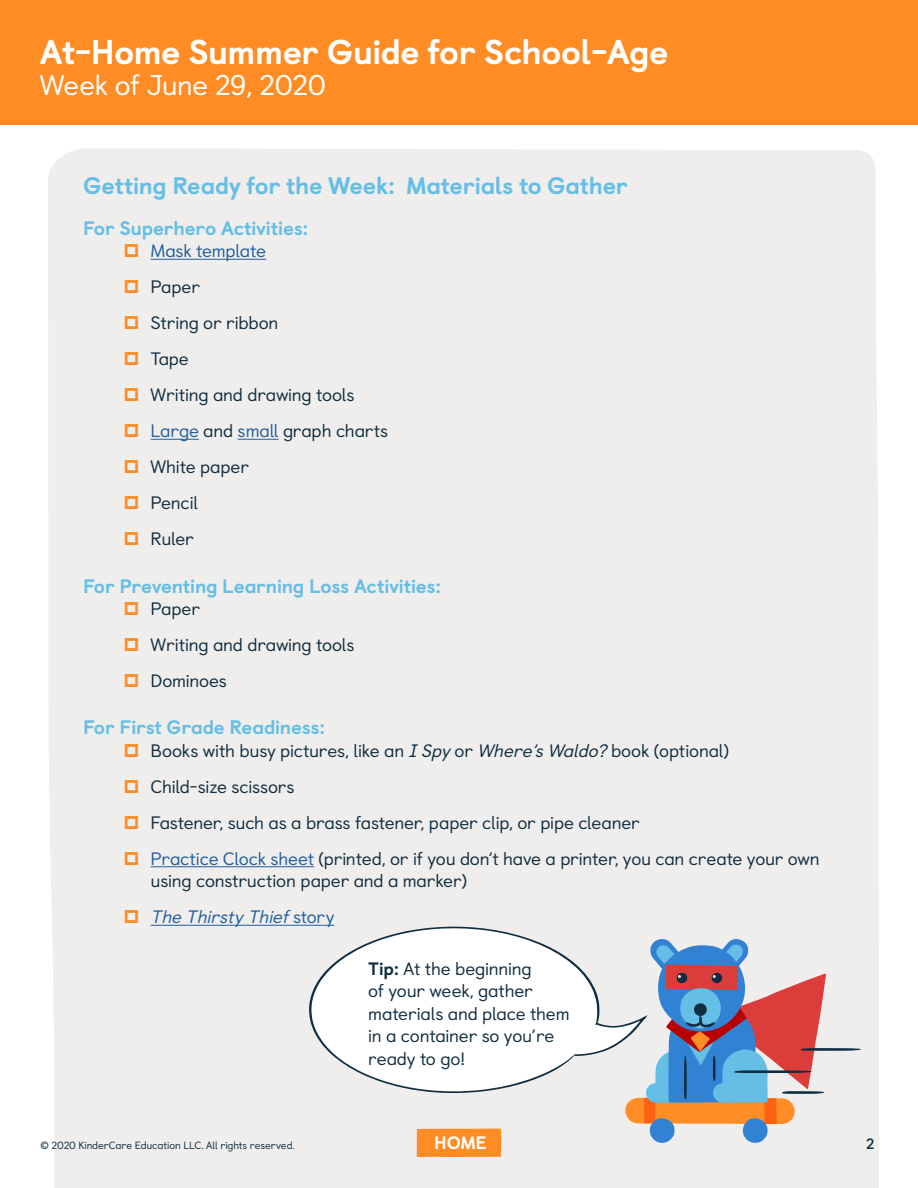
<style>
.page{position:relative;width:918px;height:1188px;background:#fff}
.page>*{position:absolute;margin:0;border:0;box-sizing:border-box;transform-origin:0 0}
.t1{font:800 34.5px "Castledown";letter-spacing:-.015em;color:#fff}
.t2{font:28.5px "Castledown";letter-spacing:-.015em;color:#fff}
.t3{font:800 24px "Castledown";letter-spacing:-.01em;color:#64bee6}
.t4{font:800 19.5px "Castledown";letter-spacing:-.01em;color:#64bee6}
.t5{font:18px/36px "Castledown";letter-spacing:-.01em;color:#102e41}
.t6{font:18px "Castledown";letter-spacing:-.015em;color:#215e9e}
.t7{font:800 18px "Castledown";color:#fff}
.t8{font:700 15px "Castledown";color:#102e41}
.t9{font:10.5px "Castledown";letter-spacing:-.01em;color:#102e41}
.s1{color:#215e9e}
.s2{font-style:italic}
.s3{font-style:italic;color:#215e9e}
.s4{font-weight:800}
</style>
<div class="page">
<div style="left:48px;top:149px;width:831px;height:1039px;background:#f0eeec"></div>
<div style="left:417px;top:1129px;width:84px;height:28px;background:#ff8c24"></div>
<div style="left:0;top:0;width:918px;height:125px;background:#ff8c24"></div>
<hr style="left:151px;top:259px;width:115px;height:1px;background:#215e9e">
<hr style="left:151px;top:439px;width:48px;height:1px;background:#215e9e">
<hr style="left:238px;top:439px;width:41px;height:1px;background:#215e9e">
<hr style="left:151px;top:866px;width:163px;height:1px;background:#215e9e">
<hr style="left:151px;top:925px;width:183px;height:1px;background:#215e9e">
<svg style="left:309px;top:927px;width:290px;height:166px"></svg>
<svg style="left:572px;top:939px;width:289px;height:204px;background:#c4b9c0"></svg>
<svg style="left:125px;top:244px;width:13px;height:13px"></svg>
<svg style="left:125px;top:280px;width:13px;height:13px"></svg>
<svg style="left:125px;top:316px;width:13px;height:13px"></svg>
<svg style="left:125px;top:352px;width:13px;height:13px"></svg>
<svg style="left:125px;top:388px;width:13px;height:13px"></svg>
<svg style="left:125px;top:424px;width:13px;height:13px"></svg>
<svg style="left:125px;top:460px;width:13px;height:13px"></svg>
<svg style="left:125px;top:496px;width:13px;height:13px"></svg>
<svg style="left:125px;top:532px;width:13px;height:13px"></svg>
<svg style="left:125px;top:602px;width:13px;height:13px"></svg>
<svg style="left:125px;top:638px;width:13px;height:13px"></svg>
<svg style="left:125px;top:674px;width:13px;height:13px"></svg>
<svg style="left:125px;top:744px;width:13px;height:13px"></svg>
<svg style="left:125px;top:780px;width:13px;height:13px"></svg>
<svg style="left:125px;top:816px;width:13px;height:13px"></svg>
<svg style="left:125px;top:852px;width:13px;height:13px"></svg>
<svg style="left:125px;top:910px;width:13px;height:13px"></svg>
<h1 class="t1" style="left:40px;top:24px;width:630px">At-Home Summer Guide for School-Age</h1>
<h2 class="t2" style="left:40px;top:63px;width:288px">Week of June 29, 2020</h2>
<h3 class="t3" style="left:83px;top:166px;width:546px">Getting Ready for the Week: Materials to Gather</h3>
<p class="t4" style="left:83px;top:212px;width:226px">For Superhero Activities:</p>
<p class="t6" style="left:151px;top:237px;width:117px">Mask template</p>
<p class="t5" style="left:151px;top:268px;width:239px">Paper<br>String or ribbon<br>Tape<br>Writing and drawing tools<br><span class="s1">Large</span> and <span class="s1">small</span> graph charts<br>White paper<br>Pencil<br>Ruler</p>
<p class="t4" style="left:83px;top:570px;width:359px">For Preventing Learning Loss Activities:</p>
<p class="t5" style="left:151px;top:589px;width:206px">Paper<br>Writing and drawing tools<br>Dominoes</p>
<p class="t4" style="left:83px;top:712px;width:243px">For First Grade Readiness:</p>
<p class="t5" style="left:151px;top:731px;width:671px">Books with busy pictures, like an <span class="s2">ISpy</span>or <span class="s2">Where’sWaldo?</span> book (optional)<br>Child-size scissors<br>Fastener, such as a brass fastener, paper clip, or pipe cleaner<br><span class="s1">Practice Clock sheet</span> (printed, or if you don’t have a printer, you can create your own</p>
<p class="t5" style="left:151px;top:862px;width:318px">using construction paper and a marker)<br><span class="s3">The ThirstyThief</span><span class="s1">s t o r y</span></p>
<p class="t5" style="left:368px;top:956px;width:203px;line-height:22.5px"><span class="s4">Tip:</span> At the beginning<br>of your week, gather materials and place them in a container so you’re ready to go!</p>
<p class="t9" style="left:40px;top:1137px;width:256px">© 2020 KinderCare Education LLC. All rights reserved.</p>
<p class="t7" style="left:434px;top:1128px;width:54px">HOME</p>
<p class="t8" style="left:866px;top:1132px;width:10px">2</p>
</div>
